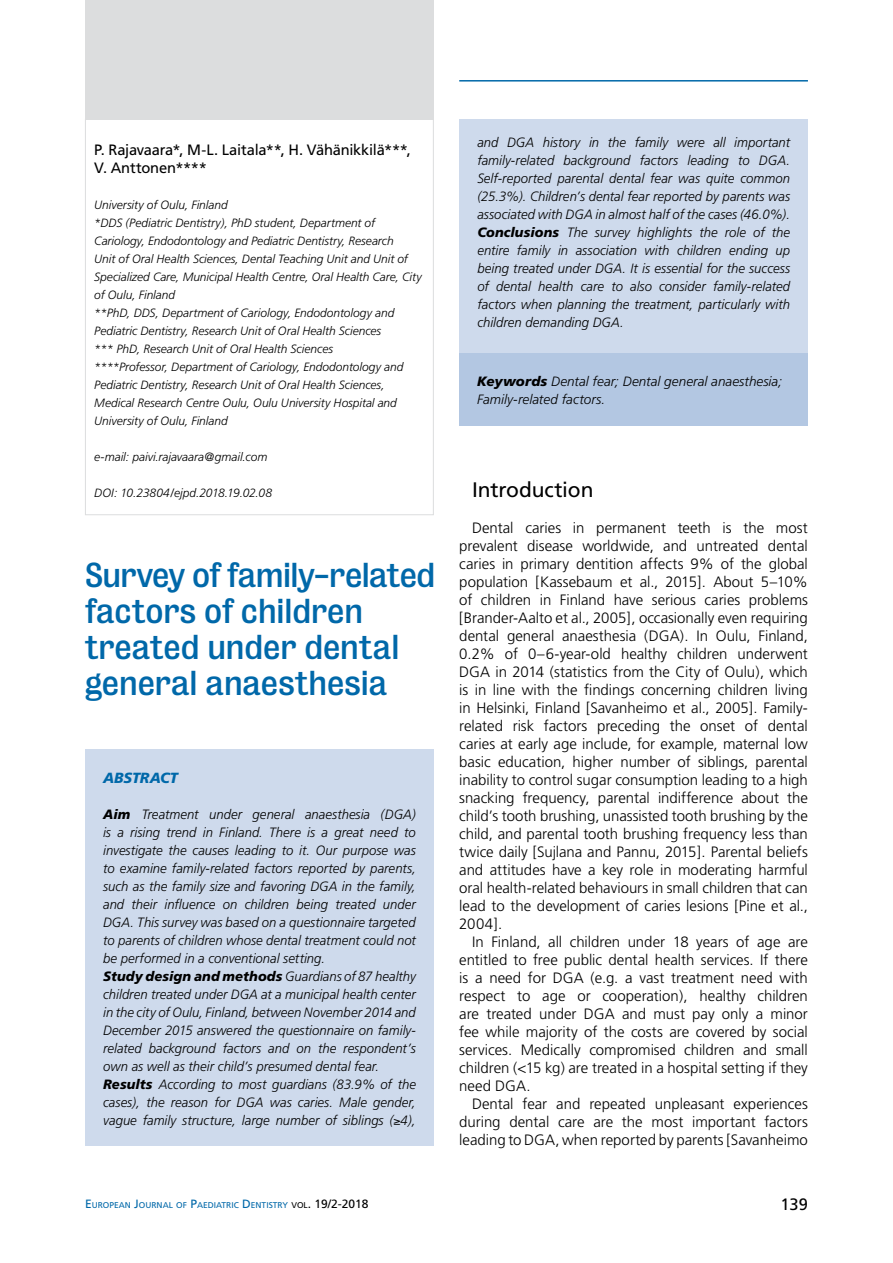
<style>
.page{position:relative;width:893px;height:1263px;background:#fff}
.page>*{position:absolute;margin:0;border:0;box-sizing:border-box;transform-origin:0 0}
.t1{font:31.5px/36px "Bureau Grot Five Three";letter-spacing:-.005em;color:#0068a9}
.t2{font:21px "Frutiger";letter-spacing:-.01em;color:#000}
.t3{font:16.5px "Frutiger";color:#000}
.t4{font:300 15px/18px "Frutiger";color:#000;text-align:justify}
.t5{font:15px/18px "Frutiger";letter-spacing:-.015em;color:#000}
.t6{font:italic 900 14.7px "Frutiger";letter-spacing:-.005em;color:#0068a9}
.t7{font:italic 300 13.5px/18px "Frutiger";color:#000}
.t8{font:italic 300 12px/18px "Frutiger";letter-spacing:-.005em;color:#000}
.t9{font:8.4px "Frutiger";color:#0068a9}
.s1{font-weight:900}
.s2{font-size:12px}
.s3{color:#000}
.s4{font-size:12px;color:#000}
</style>
<div class="page">
<hr style="left:459px;top:80px;width:349px;height:2px;background:#0068a9">
<div style="left:85px;top:0;width:349px;height:119px;background:#dcddde"></div>
<div style="left:85px;top:119px;width:349px;height:396px;border:1px solid #dcddde"></div>
<div style="left:85px;top:749px;width:349px;height:396px;background:#cedaec"></div>
<div style="left:459px;top:119px;width:349px;height:234px;background:#cedaec"></div>
<div style="left:459px;top:353px;width:349px;height:72px;background:#b3c7e2"></div>
<p class="t5" style="left:94px;top:141px;width:318px">P. Rajavaara*, M-L. Laitala**, H. Vähänikkilä***,<br>V. Anttonen****</p>
<p class="t8" style="left:94px;top:196px;width:329px">University of Oulu, Finland<br>*DDS (Pediatric Dentistry), PhD student, Department of Cariology, Endodontology and Pediatric Dentistry, Research<br>Unit of Oral Health Sciences, Dental Teaching Unit and Unit of Specialized Care, Municipal Health Centre, Oral Health Care, City of Oulu, Finland<br>**PhD, DDS, Department of Cariology, Endodontology and Pediatric Dentistry, Research Unit of Oral Health Sciences<br>*** PhD, Research Unit of Oral Health Sciences<br>****Professor, Department of Cariology, Endodontology and Pediatric Dentistry, Research Unit of Oral Health Sciences, Medical Research Centre Oulu, Oulu University Hospital and University of Oulu, Finland</p>
<p class="t8" style="left:94px;top:448px;width:175px">e-mail: paivi.rajavaara@gmail.com</p>
<p class="t8" style="left:94px;top:484px;width:179px">DOI: 10.23804/ejpd.2018.19.02.08</p>
<h1 class="t1" style="left:85px;top:557px;width:352px">Survey of family-related factors of children treated under dental general anaesthesia</h1>
<p class="t6" style="left:103px;top:769px;width:76px">ABSTRACT</p>
<p class="t7" style="left:103px;top:805px;width:314px"><span class="s1">Aim</span> Treatment under general anaesthesia (DGA) is a rising trend in Finland. There is a great need to investigate the causes leading to it. Our purpose was to examine family-related factors reported by parents, such as the family size and favoring DGA in the family, and their influence on children being treated under DGA. This survey was based on a questionnaire targeted to parents of children whose dental treatment could not be performed in a conventional setting.<br><span class="s1">Study design and methods</span> Guardians of 87 healthy children treated under DGA at a municipal health center in the city of Oulu, Finland, between November 2014 and December 2015 answered the questionnaire on family&shy;related background factors and on the respondent’s own as well as their child’s presumed dental fear.<br><span class="s1">Results</span> According to most guardians (83.9% of the cases), the reason for DGA was caries. Male gender, vague family structure, large number of siblings (≥4),</p>
<p class="t7" style="left:477px;top:134px;width:314px;text-align:justify">and DGA history in the family were all important family-related background factors leading to DGA.<br>Self-reported parental dental fear was quite common (25.3%). Children’s dental fear reported by parents was associated with DGA in almost half of the cases (46.0%).<br><span class="s1">Conclusions</span> The survey highlights the role of the entire family in association with children ending up being treated under DGA. It is essential for the success of dental health care to also consider family-related factors when planning the treatment, particularly with children demanding DGA.</p>
<p class="t7" style="left:477px;top:372px;width:307px"><span class="s1">Keywords</span> Dental fear; Dental general anaesthesia;<br>Family-related factors.</p>
<h2 class="t2" style="left:472px;top:477px;width:123px">Introduction</h2>
<p class="t4" style="left:459px;top:519px;width:350px;text-indent:13px">Dental caries in permanent teeth is the most prevalent disease worldwide, and untreated dental caries in primary dentition affects 9% of the global population [Kassebaum et al., 2015]. About 5–10% of children in Finland have serious caries problems [Brander-Aalto et al., 2005], occasionally even requiring dental general anaesthesia (DGA). In Oulu, Finland, 0.2% of 0–6-year-old healthy children underwent DGA in 2014 (statistics from the City of Oulu), which is in line with the findings concerning children living in Helsinki, Finland [Savanheimo et al., 2005]. Family&shy;related risk factors preceding the onset of dental caries at early age include, for example, maternal low basic education, higher number of siblings, parental inability to control sugar consumption leading to a high snacking frequency, parental indifference about the child’s tooth brushing, unassisted tooth brushing by the child, and parental tooth brushing frequency less than twice daily [Sujlana and Pannu, 2015]. Parental beliefs and attitudes have a key role in moderating harmful oral health-related behaviours in small children that can lead to the development of caries lesions [Pine et al., 2004].</p>
<p class="t4" style="left:459px;top:933px;width:350px;text-indent:13px">In Finland, all children under 18 years of age are entitled to free public dental health services. If there is a need for DGA (e.g. a vast treatment need with respect to age or cooperation), healthy children are treated under DGA and must pay only a minor fee while majority of the costs are covered by social services. Medically compromised children and small children (&lt;15 kg) are treated in a hospital setting if they need DGA.</p>
<p class="t4" style="left:459px;top:1095px;width:350px;text-indent:13px">Dental fear and repeated unpleasant experiences during dental care are the most important factors leading to DGA, when reported by parents [Savanheimo</p>
<p class="t9" style="left:85px;top:1200px;width:285px"><span class="s2">E</span>UROPEAN <span class="s2">J</span>OURNAL OF <span class="s2">P</span>AE DIATRIC <span class="s2">D</span> E NTISTRY <span class="s3">VOL</span><span class="s4">. 19/2-2018</span></p>
<p class="t3" style="left:780px;top:1194px;width:29px">139</p>
</div>
